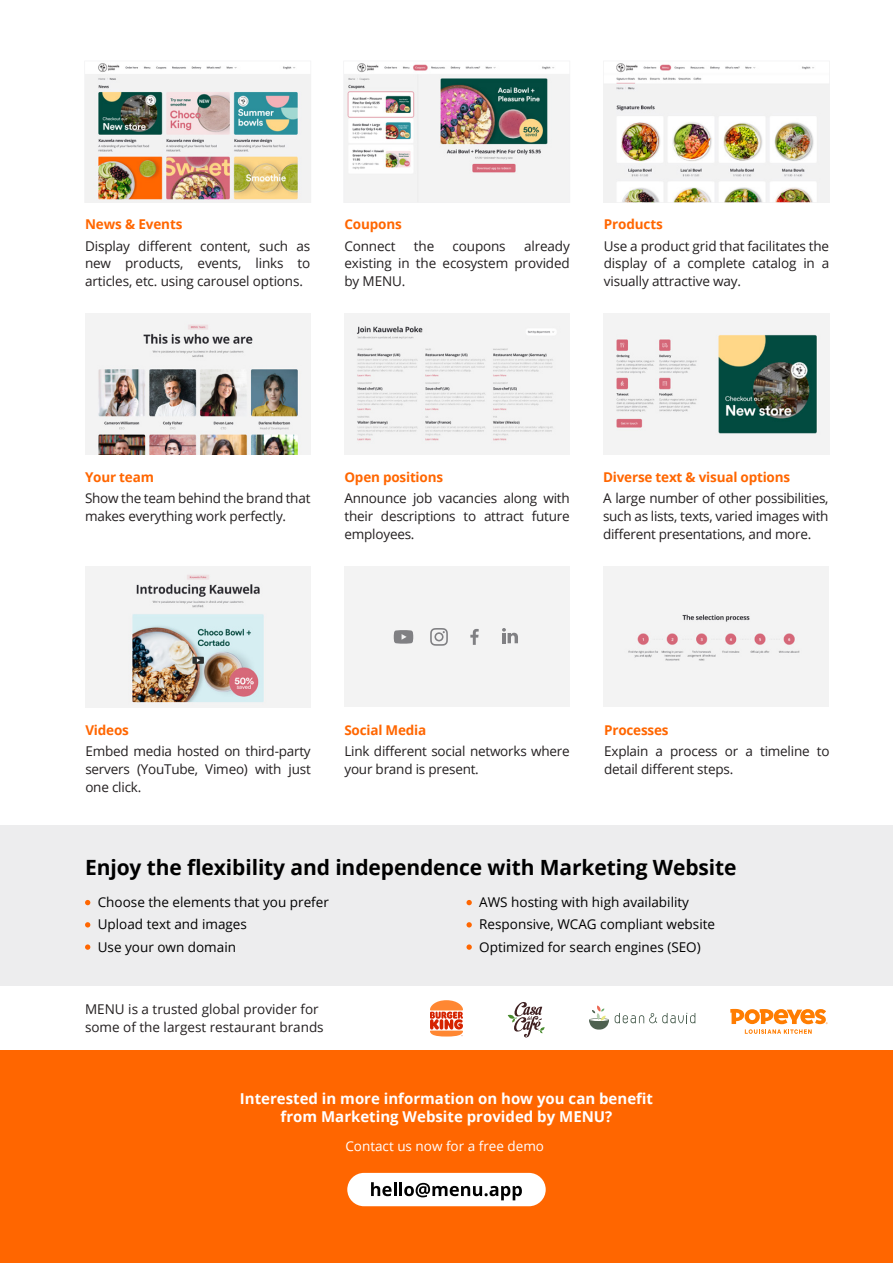
<style>
.page{position:relative;width:893px;height:1263px;background:#fff}
.page>*{position:absolute;margin:0;border:0;box-sizing:border-box;transform-origin:0 0}
.t1{font:700 21px "Open Sans";letter-spacing:-.005em;color:#000}
.t2{font:700 15px/18px "Open Sans";color:#fff;text-align:center}
.t3{font:13.5px/18px "Open Sans";letter-spacing:-.015em;color:#231f20;text-align:justify}
.t4{font:13.5px/22.5px "Open Sans";color:#000}
.t5{font:700 13.5px "Open Sans";letter-spacing:-.015em;color:#f60}
.t6{font:13.5px "Open Sans";color:#fff}
</style>
<div class="page">
<div style="left:0;top:825px;width:893px;height:161px;background:#ededee"></div>
<div style="left:0;top:1050px;width:893px;height:213px;background:#f60"></div>
<div style="left:347px;top:1173px;width:199px;height:33px;background:#fff;border-radius:17px"></div>
<svg style="left:371px;top:1182px;width:25px;height:14px"></svg>
<hr style="left:399px;top:1182px;width:3px;height:14px;background:#000">
<svg style="left:404px;top:1183px;width:118px;height:17px"></svg>
<img style="left:85px;top:566px;width:226px;height:141px">
<img style="left:85px;top:63px;width:226px;height:140px">
<img style="left:344px;top:63px;width:226px;height:140px">
<img style="left:603px;top:61px;width:227px;height:142px">
<div style="left:344px;top:566px;width:225px;height:141px;background:#f3f3f3"></div>
<div style="left:603px;top:566px;width:226px;height:141px;background:#f3f3f3"></div>
<svg style="left:502px;top:628px;width:16px;height:15px"></svg>
<svg style="left:394px;top:630px;width:19px;height:14px"></svg>
<svg style="left:430px;top:628px;width:18px;height:18px"></svg>
<svg style="left:470px;top:629px;width:9px;height:16px"></svg>
<img style="left:628px;top:614px;width:172px;height:47px">
<img style="left:604px;top:314px;width:225px;height:141px">
<img style="left:344px;top:314px;width:226px;height:141px">
<img style="left:85px;top:314px;width:225px;height:141px">
<svg style="left:85px;top:900px;width:5px;height:5px"></svg>
<svg style="left:85px;top:922px;width:5px;height:5px"></svg>
<svg style="left:85px;top:944px;width:5px;height:6px"></svg>
<svg style="left:466px;top:900px;width:6px;height:5px"></svg>
<svg style="left:466px;top:922px;width:6px;height:5px"></svg>
<svg style="left:466px;top:944px;width:6px;height:6px"></svg>
<svg style="left:730px;top:1009px;width:98px;height:25px"></svg>
<svg style="left:430px;top:1000px;width:33px;height:36px"></svg>
<svg style="left:508px;top:1002px;width:37px;height:35px"></svg>
<svg style="left:615px;top:1013px;width:80px;height:10px"></svg>
<svg style="left:589px;top:1005px;width:20px;height:24px"></svg>
<p class="t5" style="left:85px;top:215px;width:99px">News &amp; Events</p>
<p class="t3" style="left:85px;top:236px;width:227px">Display different content, such as new products, events, links to articles, etc. using carousel options.</p>
<p class="t5" style="left:344px;top:215px;width:59px">Coupons</p>
<p class="t3" style="left:344px;top:236px;width:53px">Connect</p>
<p class="t3" style="left:414px;top:236px;width:22px">the</p>
<p class="t3" style="left:452px;top:236px;width:55px">coupons</p>
<p class="t3" style="left:344px;top:236px;width:227px;text-indent:180px">already existing in the ecosystem provided by MENU.</p>
<p class="t5" style="left:604px;top:215px;width:60px">Products</p>
<p class="t3" style="left:604px;top:236px;width:227px">Use a product grid that facilitates the display of a complete catalog in a visually attractive way.</p>
<p class="t5" style="left:85px;top:468px;width:70px">Your team</p>
<p class="t3" style="left:85px;top:489px;width:227px">Show the team behind the brand that makes everything work perfectly.</p>
<p class="t5" style="left:344px;top:468px;width:100px">Open positions</p>
<p class="t3" style="left:344px;top:489px;width:227px">Announce job vacancies along with their descriptions to attract future employees.</p>
<p class="t5" style="left:603px;top:468px;width:189px">Diverse text &amp; visual options</p>
<p class="t3" style="left:603px;top:489px;width:227px">A large number of other possibilities, such as lists, texts, varied images with different presentations, and more.</p>
<p class="t5" style="left:85px;top:720px;width:45px">Videos</p>
<p class="t3" style="left:85px;top:741px;width:227px">Embed media hosted on third-party servers (YouTube, Vimeo) with just one click.</p>
<p class="t5" style="left:344px;top:720px;width:83px">Social Media</p>
<p class="t3" style="left:344px;top:741px;width:227px">Link different social networks where your brand is present.</p>
<p class="t5" style="left:604px;top:720px;width:66px">Processes</p>
<p class="t3" style="left:604px;top:741px;width:227px">Explain a process or a timeline to detail different steps.</p>
<h1 class="t1" style="left:85px;top:853px;width:653px">Enjoy the flexibility and independence with Marketing Website</h1>
<p class="t4" style="left:98px;top:890px;width:233px">Choose the elements that you prefer<br>Upload text and images<br>Use your own domain</p>
<p class="t4" style="left:479px;top:890px;width:237px">AWS hosting with high availability<br>Responsive, WCAG compliant website<br>Optimized for search engines (SEO)</p>
<p class="t3" style="left:85px;top:1000px;width:240px;line-height:17.5px">MENU is a trusted global provider for some of the largest restaurant brands</p>
<p class="t2" style="left:240px;top:1089px;width:415px">Interested in more information on how you can benefit from Marketing Website provided by MENU?</p>
<p class="t6" style="left:345px;top:1137px;width:200px">Contact us now for a free demo</p>
</div>
